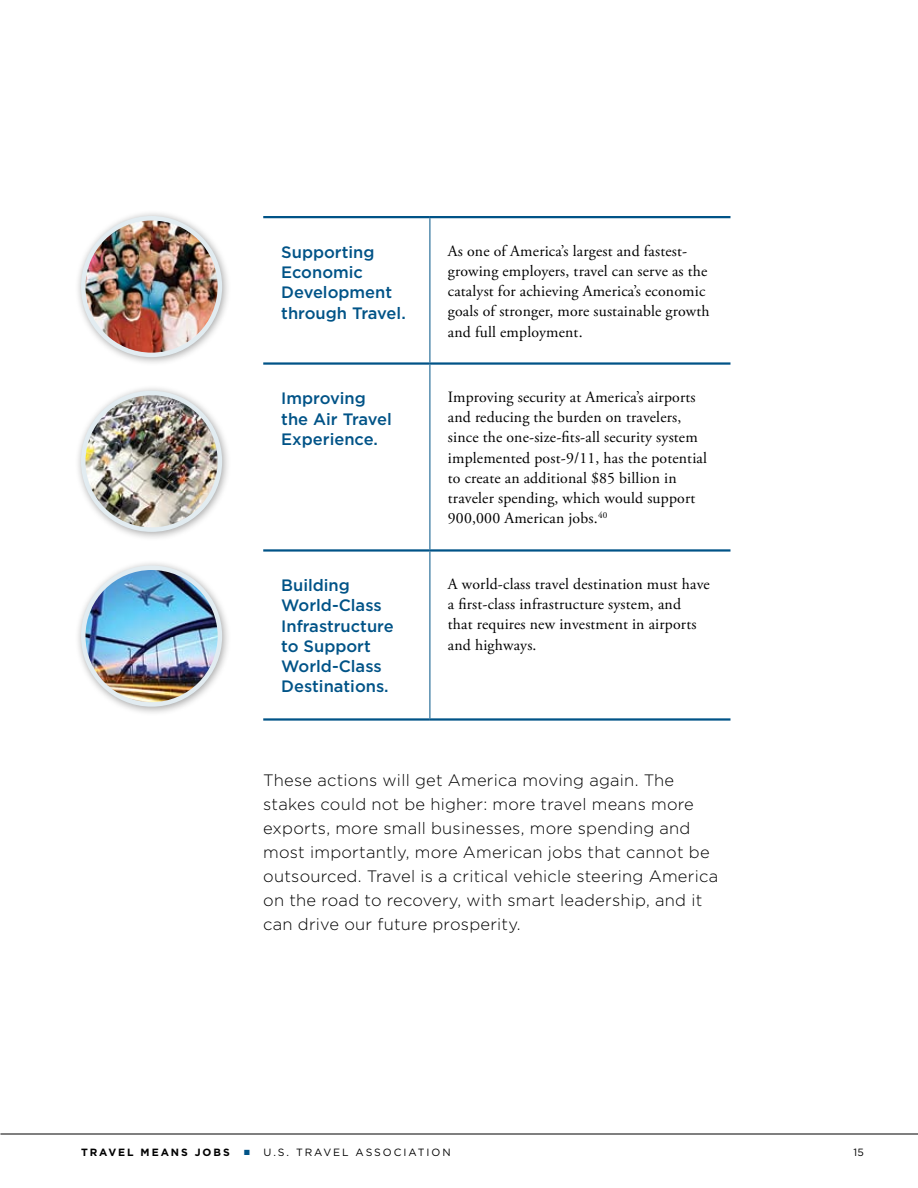
<style>
.page{position:relative;width:918px;height:1188px;background:#fff}
.page>*{position:absolute;margin:0;border:0;box-sizing:border-box;transform-origin:0 0}
.t1{font:300 16.5px/24px "Gotham";letter-spacing:.015em;color:#000}
.t2{font:500 16.5px/20.2px "Gotham";color:#005387}
.t3{font:15.75px/20.2px "Adobe Garamond Pro";letter-spacing:.01em;color:#000}
.t4{font:10.5px "Gotham";letter-spacing:.185em;color:#000}
.t5{font:700 10.5px "Gotham";letter-spacing:.185em;color:#000}
.s1{color:#005387}
</style>
<div class="page">
<hr style="left:0;top:1134px;width:918px;height:1px;background:#000">
<div style="left:74px;top:384px;width:157px;height:157px;background:#000;opacity:.35"></div>
<img style="left:83px;top:393px;width:137px;height:137px;border-radius:68px">
<div style="left:81px;top:391px;width:141px;height:141px;border:4px solid #e2ecf1;border-radius:50%"></div>
<div style="left:74px;top:559px;width:157px;height:157px;background:#000;opacity:.35"></div>
<img style="left:83px;top:568px;width:137px;height:136px">
<div style="left:81px;top:565px;width:141px;height:142px;border:4px solid #e2ecf1;border-radius:50%"></div>
<div style="left:74px;top:209px;width:157px;height:157px;background:#000;opacity:.35"></div>
<img style="left:83px;top:218px;width:137px;height:137px;border-radius:68px">
<div style="left:81px;top:216px;width:141px;height:141px;border:4px solid #e2ecf1;border-radius:50%"></div>
<hr style="left:430px;top:218px;width:1px;height:144px;background:#005387">
<hr style="left:430px;top:365px;width:1px;height:184px;background:#005387">
<hr style="left:430px;top:552px;width:1px;height:166px;background:#005387">
<hr style="left:263px;top:216px;width:167px;height:2px;background:#005387">
<hr style="left:263px;top:362px;width:167px;height:3px;background:#005387">
<hr style="left:263px;top:549px;width:167px;height:3px;background:#005387">
<hr style="left:263px;top:718px;width:167px;height:3px;background:#005387">
<hr style="left:430px;top:216px;width:300px;height:2px;background:#005387">
<hr style="left:430px;top:362px;width:300px;height:3px;background:#005387">
<hr style="left:430px;top:549px;width:300px;height:3px;background:#005387">
<hr style="left:430px;top:718px;width:300px;height:3px;background:#005387">
<p class="t2" style="left:281px;top:242px;width:126px">Supporting<br>Economic<br>Development through Travel.</p>
<p class="t3" style="left:448px;top:241px;width:263px">As one of America’s largest and fastest&shy;growing employers, travel can serve as the catalyst for achieving America’s economic goals of stronger, more sustainable growth and full employment.</p>
<p class="t2" style="left:281px;top:388px;width:112px">I mproving the Air Travel<br>Experience.</p>
<p class="t3" style="left:448px;top:387px;width:261px">Improving security at America’s airports and reducing the burden on travelers, since the one-size-fits-all security system implemented post-9/11, has the potential to create an additional $85 billion in traveler spending, which would support 900,000 American jobs.<sup>40</sup></p>
<p class="t2" style="left:281px;top:575px;width:114px">Building<br>World-Class<br>I nfrastructure to Support<br>World-Class<br>Destinations.</p>
<p class="t3" style="left:448px;top:574px;width:263px">A world-class travel destination must have a first-class infrastructure system, and<br>that requires new investment in airports and highways.</p>
<p class="t1" style="left:263px;top:768px;width:456px">These actions will get America moving again. The stakes could not be higher: more travel means more exports, more small businesses, more spending and most importantly, more American jobs that cannot be outsourced. Travel is a critical vehicle steering America on the road to recovery, with smart leadership, and it can drive our future prosperity.</p>
<p class="t5" style="left:81px;top:1146px;width:150px">TRAVEL MEANS JOBS</p>
<p class="t4" style="left:244px;top:1147px;width:71px"><span class="s1">■</span> U.S . TRAVEL</p>
<p class="t4" style="left:356px;top:1147px;width:10px">ASSO</p>
<p class="t4" style="left:394px;top:1147px;width:48px">CIATION</p>
<p class="t4" style="left:854px;top:1147px;width:12px">15</p>
</div>
